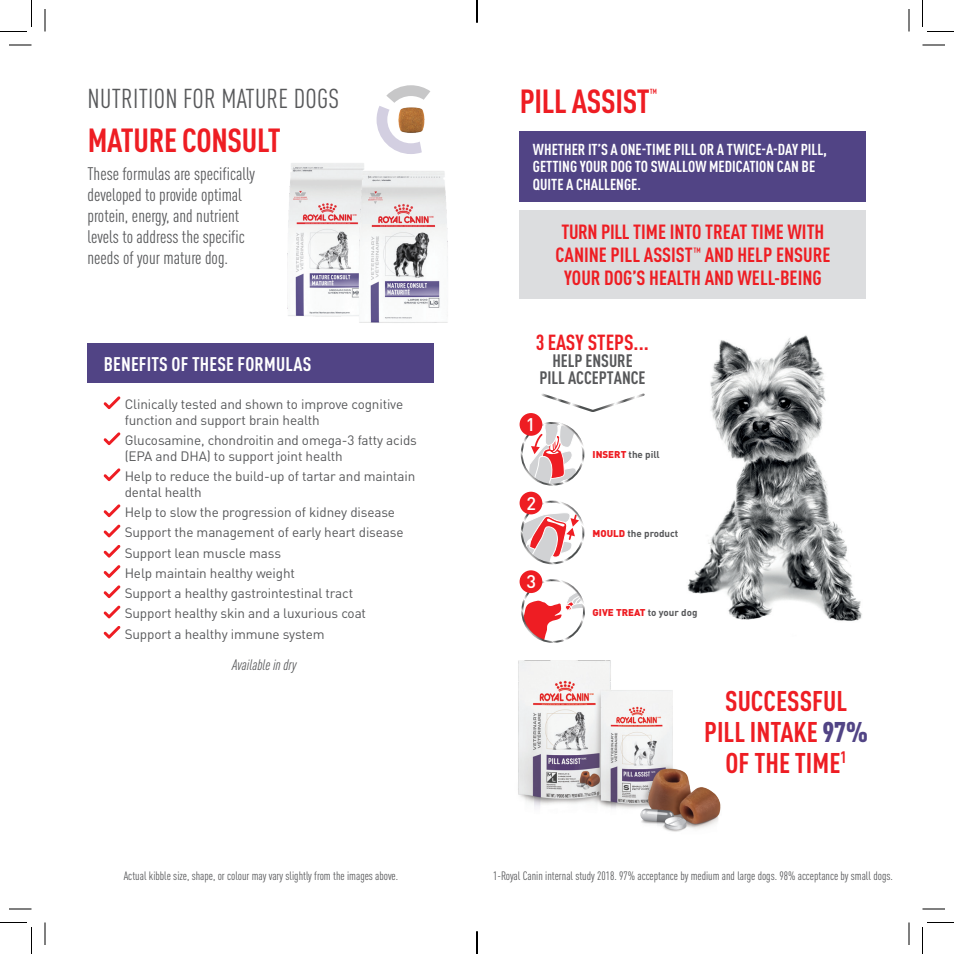
<style>
.page{position:relative;width:954px;height:954px;background:#fff}
.page>*{position:absolute;margin:0;border:0;box-sizing:border-box;transform-origin:0 0}
.t1{font:700 condensed 33px "DIN Pro";letter-spacing:-.01em;color:#ee1d23}
.t2{font:700 condensed 28.2px/30.8px "DIN Pro";color:#ee1d23;text-align:center}
.t3{font:condensed 27px "DIN Pro";letter-spacing:.01em;color:#57585a}
.t4{font:700 21.6px "DIN Cond";color:#ee1d23}
.t5{font:700 condensed 20.25px/22.8px "DIN Pro";color:#ee1d23;text-align:center}
.t6{font:700 condensed 19.5px "DIN Pro";letter-spacing:.01em;color:#fff}
.t7{font:500 18.15px "DIN Pro";color:#fff}
.t8{font:condensed 18px/21px "DIN Pro";color:#57585a}
.t9{font:700 17.85px/16.6px "DIN Cond";letter-spacing:-.005em;color:#57585a;text-align:center}
.t10{font:700 condensed 15.6px/17.9px "DIN Pro";color:#fff}
.t11{font:italic condensed 15px "DIN Pro";color:#57585a}
.t12{font:13.5px/20.2px "DIN Pro";letter-spacing:-.01em;color:#57585a}
.t13{font:condensed 12px "DIN Pro";color:#57585a}
.t14{font:700 condensed 11.55px "DIN Pro";color:#ee1d23}
.t15{font:700 9.75px "DIN Pro";color:#57585a}
.s1{font-weight:900;color:#ee1d23}
.s2{font-family:"DIN";font-weight:900;color:#ee1d23}
.s3{font-weight:900;color:#514485}
</style>
<div class="page">
<svg style="left:104px;top:396px;width:16px;height:13px"></svg>
<svg style="left:104px;top:432px;width:16px;height:13px"></svg>
<svg style="left:104px;top:468px;width:16px;height:13px"></svg>
<svg style="left:104px;top:504px;width:16px;height:13px"></svg>
<svg style="left:104px;top:525px;width:16px;height:12px"></svg>
<svg style="left:104px;top:545px;width:16px;height:13px"></svg>
<svg style="left:104px;top:565px;width:16px;height:13px"></svg>
<svg style="left:104px;top:585px;width:16px;height:13px"></svg>
<svg style="left:104px;top:606px;width:16px;height:12px"></svg>
<svg style="left:104px;top:626px;width:16px;height:13px"></svg>
<div style="left:88px;top:343px;width:346px;height:40px;background:#514485"></div>
<svg style="left:377px;top:85px;width:53px;height:69px"></svg>
<img style="left:393px;top:101px;width:37px;height:38px">
<img style="left:518px;top:660px;width:203px;height:172px">
<img style="left:687px;top:335px;width:175px;height:286px">
<div style="left:520px;top:131px;width:346px;height:71px;background:#514485"></div>
<div style="left:520px;top:210px;width:346px;height:89px;background:#dcdddf"></div>
<svg style="left:541px;top:394px;width:104px;height:18px"></svg>
<svg style="left:521px;top:422px;width:63px;height:64px"></svg>
<div style="left:520px;top:413px;width:22px;height:23px;background:#ee1d23;border-radius:50%"></div>
<svg style="left:519px;top:501px;width:66px;height:64px"></svg>
<div style="left:520px;top:492px;width:22px;height:22px;background:#ee1d23;border-radius:50%"></div>
<svg style="left:521px;top:579px;width:64px;height:64px"></svg>
<div style="left:520px;top:570px;width:22px;height:23px;background:#ee1d23;border-radius:50%"></div>
<img style="left:287px;top:163px;width:66px;height:154px">
<img style="left:353px;top:163px;width:95px;height:160px">
<svg style="left:9px;top:45px;width:23px;height:1px"></svg>
<svg style="left:922px;top:45px;width:23px;height:1px"></svg>
<svg style="left:9px;top:909px;width:23px;height:1px"></svg>
<svg style="left:922px;top:909px;width:23px;height:1px"></svg>
<svg style="left:45px;top:9px;width:1px;height:23px"></svg>
<svg style="left:45px;top:922px;width:1px;height:23px"></svg>
<svg style="left:909px;top:9px;width:1px;height:23px"></svg>
<svg style="left:909px;top:922px;width:1px;height:23px"></svg>
<svg style="left:0;top:0;width:32px;height:32px"></svg>
<svg style="left:0;top:922px;width:32px;height:32px"></svg>
<svg style="left:922px;top:0;width:32px;height:32px"></svg>
<svg style="left:922px;top:922px;width:32px;height:32px"></svg>
<svg style="left:476px;top:0;width:2px;height:22px"></svg>
<svg style="left:476px;top:932px;width:2px;height:22px"></svg>
<h3 class="t3" style="left:88px;top:80px;width:253px">NUTRITION FOR MATURE DOGS</h3>
<h1 class="t1" style="left:88px;top:116px;width:195px">MATURE CONSULT</h1>
<h3 class="t8" style="left:88px;top:162px;width:169px">These formulas are specifically developed to provide optimal protein, energy, and nutrient levels to address the specific needs of your mature dog.</h3>
<h3 class="t6" style="left:104px;top:349px;width:209px">BENEFITS OF THESE FORMULAS</h3>
<p class="t12" style="left:125px;top:396px;width:280px;line-height:15.8px">Clinically tested and shown to improve cognitive function and support brain health</p>
<p class="t12" style="left:125px;top:432px;width:294px;line-height:15.8px">Glucosamine, chondroitin and omega-3 fatty acids (EPA and DHA) to support joint health</p>
<p class="t12" style="left:125px;top:468px;width:292px;line-height:15.8px">Help to reduce the build-up of tartar and maintain dental health</p>
<p class="t12" style="left:125px;top:501px;width:280px">Help to slow the progression of kidney disease Support the management of early heart disease Support lean muscle mass<br>Help maintain healthy weight<br>Support a healthy gastrointestinal tract<br>Support healthy skin and a luxurious coat Support a healthy immune system</p>
<p class="t11" style="left:232px;top:654px;width:66px">Available in dry</p>
<p class="t13" style="left:124px;top:867px;width:276px">Actual kibble size, shape, or colour may vary slightly from the images above.</p>
<h1 class="t1" style="left:520px;top:77px;width:132px">PILL ASSIST</h1>
<p class="t14" style="left:650px;top:85px;width:9px">™</p>
<p class="t10" style="left:533px;top:139px;width:295px">WHETHER IT’S A ONE-TIME PILL OR A TWICE-A-DAY PILL,<br>GETTING YOUR DOG TO SWALLOW MEDICATION CAN BE<br>QUITE A CHALLENGE.</p>
<h3 class="t5" style="left:556px;top:219px;width:276px">TURN PILL TIME INTO TREAT TIME WITH<br>CANINE PILL ASSIST<sup>™</sup> AND HELP ENSURE<br>YOUR DOG’S HEALTH AND WELL-BEING</h3>
<h3 class="t4" style="left:536px;top:329px;width:114px">3 EASY STEPS...</h3>
<h3 class="t9" style="left:539px;top:352px;width:108px">HELP ENSURE<br>PILL ACCEPTANCE</h3>
<h3 class="t7" style="left:526px;top:411px;width:11px">1</h3>
<h3 class="t7" style="left:526px;top:489px;width:11px">2</h3>
<h3 class="t7" style="left:526px;top:568px;width:11px">3</h3>
<p class="t15" style="left:593px;top:446px;width:69px"><span class="s1">INSERT</span> the pill</p>
<p class="t15" style="left:593px;top:525px;width:87px"><span class="s1">MOULD</span> the product</p>
<p class="t15" style="left:593px;top:604px;width:106px"><span class="s2">GIVE</span> <span class="s1">TREAT</span> to your dog</p>
<h2 class="t2" style="left:704px;top:684px;width:166px">SUCCESSFUL<br>PILL INTAKE <span class="s3">97%<br></span>OF THE TIME<sup>1</sup></h2>
<p class="t13" style="left:493px;top:867px;width:401px">1-Royal Canin internal study 2018. 97% acceptance by medium and large dogs. 98% acceptance by small dogs.</p>
</div>
